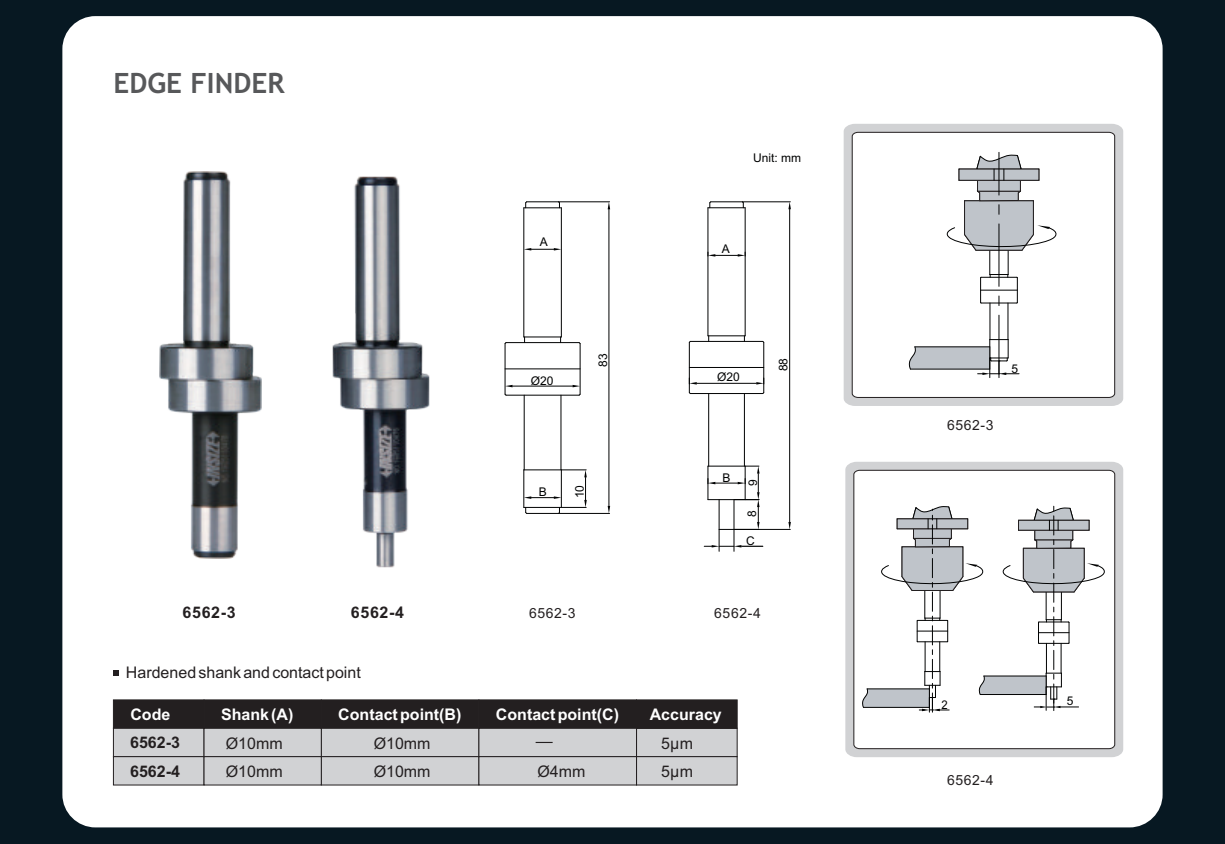
<style>
.page{position:relative;width:1225px;height:844px;background:#fff}
.page>*{position:absolute;margin:0;border:0;box-sizing:border-box;transform-origin:0 0}
.t1{font:700 28px "Trebuchet MS";color:#57585a}
.t2{font:16px/28.4px "Arial";color:#231f20}
.t3{font:700 16px "Arial";color:#fff}
.t4{font:700 16px "Arial";letter-spacing:.02em;color:#231f20}
.t5{font:700 16px/28.6px "Arial";color:#231f20}
.t6{font:14px "Arial";letter-spacing:.04em;color:#231f20}
.t7{font:12px "Arial";color:#010202}
.t8{font:12px "Arial";color:#010202;scale:.94 1}
</style>
<div class="page">
<div style="left:0;top:0;width:1225px;height:843px;background:#071822"></div>
<div style="left:62px;top:16px;width:1100px;height:811px;background:#fff;border-radius:33px"></div>
<div style="left:321px;top:699px;width:158px;height:29px;background:#231f20;border:1px solid #231f20"></div>
<div style="left:321px;top:727px;width:158px;height:30px;background:#d1d2d4;border:1px solid #231f20"></div>
<svg style="left:113px;top:670px;width:6px;height:6px"></svg>
<div style="left:113px;top:699px;width:91px;height:29px;background:#231f20;border:1px solid #231f20"></div>
<div style="left:203px;top:699px;width:119px;height:29px;background:#231f20;border:1px solid #231f20"></div>
<div style="left:113px;top:727px;width:91px;height:30px;background:#d1d2d4;border:1px solid #231f20"></div>
<div style="left:203px;top:727px;width:119px;height:30px;background:#d1d2d4;border:1px solid #231f20"></div>
<div style="left:636px;top:727px;width:101px;height:30px;background:#d1d2d4;border:1px solid #231f20"></div>
<div style="left:636px;top:699px;width:101px;height:29px;background:#231f20;border:1px solid #231f20"></div>
<div style="left:321px;top:756px;width:158px;height:29px;background:#d1d2d4;border:1px solid #231f20"></div>
<div style="left:113px;top:756px;width:91px;height:29px;background:#d1d2d4;border:1px solid #231f20"></div>
<div style="left:203px;top:756px;width:119px;height:29px;background:#d1d2d4;border:1px solid #231f20"></div>
<div style="left:636px;top:756px;width:101px;height:29px;background:#d1d2d4;border:1px solid #231f20"></div>
<div style="left:478px;top:699px;width:159px;height:29px;background:#231f20;border:1px solid #231f20"></div>
<div style="left:478px;top:727px;width:159px;height:30px;background:#d1d2d4;border:1px solid #231f20"></div>
<div style="left:478px;top:756px;width:159px;height:29px;background:#d1d2d4;border:1px solid #231f20"></div>
<svg style="left:535px;top:741px;width:18px;height:2px"></svg>
<svg style="left:689px;top:201px;width:102px;height:350px"></svg>
<svg style="left:504px;top:201px;width:106px;height:313px"></svg>
<img style="left:159px;top:171px;width:103px;height:387px">
<img style="left:332px;top:176px;width:98px;height:392px">
<svg style="left:843px;top:124px;width:280px;height:282px;background:#d0d1d3"></svg>
<svg style="left:851px;top:132px;width:264px;height:266px"></svg>
<svg style="left:908px;top:152px;width:151px;height:225px"></svg>
<svg style="left:845px;top:461px;width:278px;height:296px;background:#cfd0d2"></svg>
<svg style="left:853px;top:469px;width:262px;height:280px"></svg>
<svg style="left:861px;top:505px;width:246px;height:207px"></svg>
<p class="t1" style="left:113px;top:73px;width:172px">EDGE FINDER</p>
<p class="t4" style="left:183px;top:606px;width:55px">6562-3</p>
<p class="t4" style="left:351px;top:606px;width:55px">6562-4</p>
<p class="t7" style="left:540px;top:237px;width:10px">A</p>
<p class="t7" style="left:531px;top:376px;width:24px">Ø20</p>
<p class="t7" style="left:598px;top:367px;width:15px;rotate:-90deg">83</p>
<p class="t7" style="left:538px;top:487px;width:10px">B</p>
<p class="t7" style="left:575px;top:498px;width:15px;rotate:-90deg">10</p>
<p class="t7" style="left:753px;top:153px;width:49px">Unit: mm</p>
<p class="t7" style="left:722px;top:244px;width:10px">A</p>
<p class="t7" style="left:717px;top:372px;width:24px">Ø20</p>
<p class="t7" style="left:779px;top:371px;width:15px;rotate:-90deg">88</p>
<p class="t7" style="left:722px;top:472px;width:10px">B</p>
<p class="t7" style="left:748px;top:485px;width:8px;rotate:-90deg">9</p>
<p class="t7" style="left:747px;top:517px;width:8px;rotate:-90deg">8</p>
<p class="t7" style="left:746px;top:536px;width:10px">C</p>
<p class="t6" style="left:529px;top:607px;width:48px">6562-3</p>
<p class="t6" style="left:714px;top:607px;width:48px">6562-4</p>
<p class="t2" style="left:126px;top:660px;width:236px">Hardened shank and contact point</p>
<p class="t3" style="left:130px;top:708px;width:41px">Code</p>
<p class="t3" style="left:221px;top:707px;width:74px">Shank (A)</p>
<p class="t3" style="left:650px;top:707px;width:74px">Accuracy</p>
<p class="t2" style="left:226px;top:730px;width:58px">Ø10mm</p>
<p class="t2" style="left:661px;top:730px;width:33px">5µm</p>
<p class="t2" style="left:226px;top:758px;width:58px">Ø10mm</p>
<p class="t2" style="left:661px;top:758px;width:33px">5µm</p>
<p class="t3" style="left:338px;top:708px;width:125px">Contact point(B)</p>
<p class="t3" style="left:496px;top:708px;width:125px">Contact point(C)</p>
<p class="t5" style="left:130px;top:729px;width:51px">6562-3<br>6562-4</p>
<p class="t2" style="left:374px;top:730px;width:58px">Ø10mm<br>Ø10mm</p>
<p class="t2" style="left:537px;top:758px;width:49px">Ø4mm</p>
<p class="t6" style="left:947px;top:419px;width:48px">6562-3</p>
<p class="t7" style="left:1011px;top:364px;width:8px">5</p>
<p class="t8" style="left:941px;top:700px;width:8px">2</p>
<p class="t7" style="left:1067px;top:696px;width:8px">5</p>
<p class="t6" style="left:947px;top:774px;width:48px">6562-4</p>
</div>
